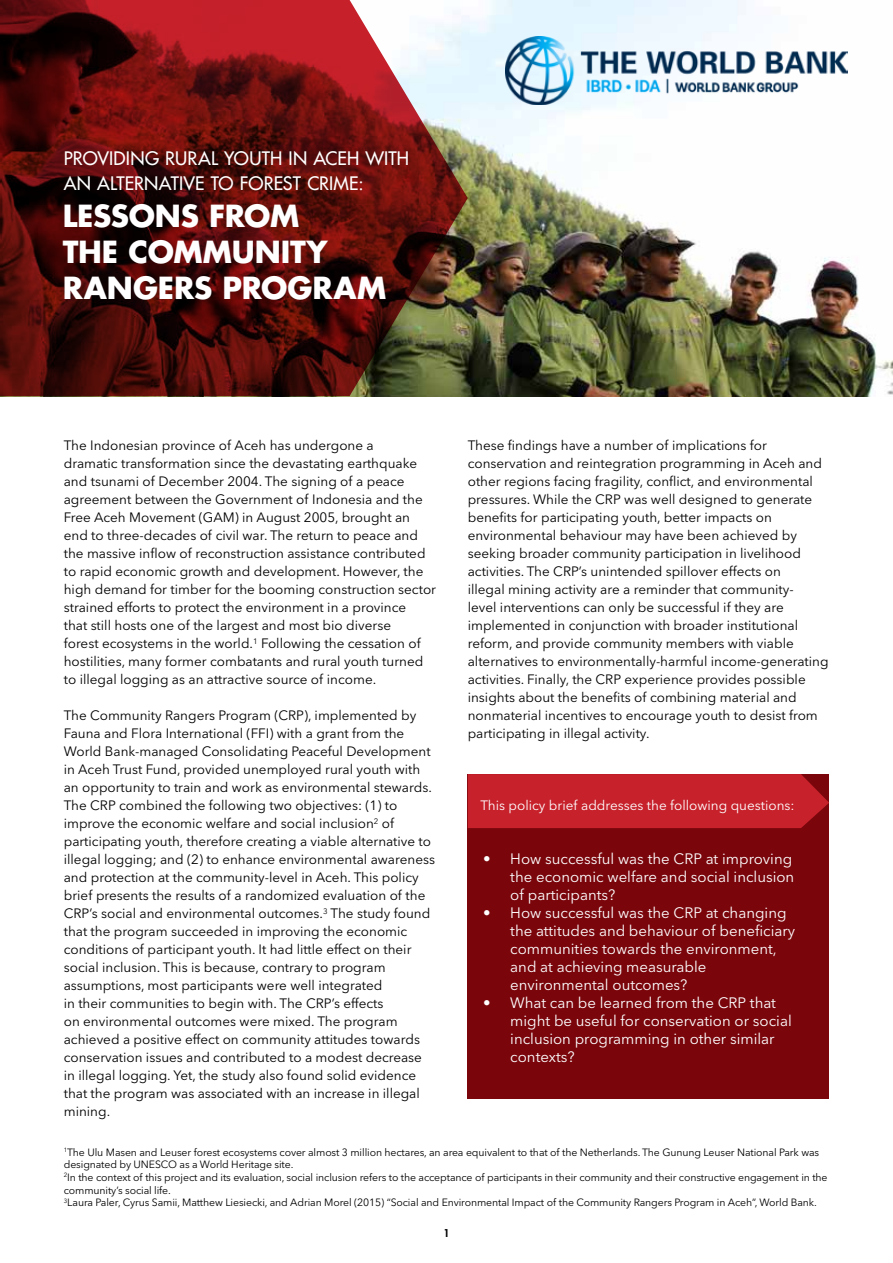
<style>
.page{position:relative;width:893px;height:1263px;background:#fff}
.page>*{position:absolute;margin:0;border:0;box-sizing:border-box;transform-origin:0 0}
.t1{font:700 29.7px/35.5px "Futura Std";letter-spacing:-.005em;color:#fff}
.t2{font:500 18.15px/24.8px "Futura Std";letter-spacing:.01em;color:#fff}
.t3{font:15px/18px "Avenir Next LT Pro";color:#fff}
.t4{font:13.5px/18px "Avenir Next LT Pro";color:#000}
.t5{font:13.5px "Avenir Next LT Pro";color:#fff}
.t6{font:10.5px/12.6px "Avenir Next LT Pro";letter-spacing:-.01em;color:#000}
.t7{font:800 10.5px "Futura Std";color:#000}
</style>
<div class="page">
<img style="left:468px;top:0;width:425px;height:396px">
<svg style="left:0;top:0;width:468px;height:396px;background:#64201d"></svg>
<div style="left:468px;top:774px;width:361px;height:324px;background:#7a060c"></div>
<div style="left:468px;top:774px;width:361px;height:54px;background:#c7212b"></div>
<img style="left:506px;top:37px;width:341px;height:68px">
<h2 class="t2" style="left:64px;top:146px;width:347px">PROVIDING RURAL YOUTH IN ACEH WITH<br>AN ALTERNATIVE TO FOREST CRIME:</h2>
<h1 class="t1" style="left:63px;top:198px;width:325px">LESSONS FROM<br>THE COMMUNITY<br>RANGERS PROGRAM</h1>
<p class="t4" style="left:64px;top:436px;width:374px">The Indonesian province of Aceh has undergone a<br>dramatic transformation since the devastating earthquake and tsunami of December 2004. The signing of a peace agreement between the Government of Indonesia and the Free Aceh Movement (GAM) in August 2005, brought an end to three-decades of civil war. The return to peace and the massive inflow of reconstruction assistance contributed to rapid economic growth and development. However, the high demand for timber for the booming construction sector strained efforts to protect the environment in a province<br>that still hosts one of the largest and most bio diverse<br>forest ecosystems in the world.<sup>1</sup> Following the cessation of hostilities, many former combatants and rural youth turned to illegal logging as an attractive source of income.</p>
<p class="t4" style="left:64px;top:706px;width:373px">The Community Rangers Program (CRP), implemented by Fauna and Flora International (FFI) with a grant from the World Bank-managed Consolidating Peaceful Development in Aceh Trust Fund, provided unemployed rural youth with an opportunity to train and work as environmental stewards.<br>The CRP combined the following two objectives: (1) to improve the economic welfare and social inclusion<sup>2</sup> of participating youth, therefore creating a viable alternative to illegal logging; and (2) to enhance environmental awareness and protection at the community-level in Aceh. This policy brief presents the results of a randomized evaluation of the CRP’s social and environmental outcomes.<sup>3</sup> The study found that the program succeeded in improving the economic conditions of participant youth. It had little effect on their social inclusion. This is because, contrary to program assumptions, most participants were well integrated<br>in their communities to begin with. The CRP’s effects<br>on environmental outcomes were mixed. The program achieved a positive effect on community attitudes towards conservation issues and contributed to a modest decrease in illegal logging. Yet, the study also found solid evidence that the program was associated with an increase in illegal mining.</p>
<p class="t4" style="left:468px;top:436px;width:362px">These findings have a number of implications for conservation and reintegration programming in Aceh and other regions facing fragility, conflict, and environmental pressures. While the CRP was well designed to generate benefits for participating youth, better impacts on environmental behaviour may have been achieved by seeking broader community participation in livelihood activities. The CRP’s unintended spillover effects on<br>illegal mining activity are a reminder that community-<br>level interventions can only be successful if they are implemented in conjunction with broader institutional reform, and provide community members with viable alternatives to environmentally-harmful income-generating activities. Finally, the CRP experience provides possible insights about the benefits of combining material and nonmaterial incentives to encourage youth to desist from participating in illegal activity.</p>
<p class="t5" style="left:480px;top:797px;width:316px">This policy brief addresses the following questions:</p>
<p class="t3" style="left:510px;top:850px;width:286px;text-indent:-27px">• How successful was the CRP at improving the economic welfare and social inclusion of participants?</p>
<p class="t3" style="left:510px;top:904px;width:286px;text-indent:-27px">• How successful was the CRP at changing the attitudes and behaviour of beneficiary communities towards the environment, and at achieving measurable environmental outcomes?</p>
<p class="t3" style="left:510px;top:994px;width:283px;text-indent:-27px">• What can be learned from the CRP that might be useful for conservation or social inclusion programming in other similar contexts?</p>
<p class="t6" style="left:64px;top:1146px;width:765px"><sup>1</sup>The Ulu Masen and Leuser forest ecosystems cover almost 3 million hectares, an area equivalent to that of the Netherlands. The Gunung Leuser National Park was designated by UNESCO as a World Heritage site.<br><sup>2</sup>In the context of this project and its evaluation, social inclusion refers to the acceptance of participants in their community and their constructive engagement in the community’s social life.<br><sup>3</sup>Laura Paler, Cyrus Samii, Matthew Liesiecki, and Adrian Morel (2015) “Social and Environmental Impact of the Community Rangers Program in Aceh”, World Bank.</p>
<p class="t7" style="left:443px;top:1226px;width:8px">1</p>
</div>
